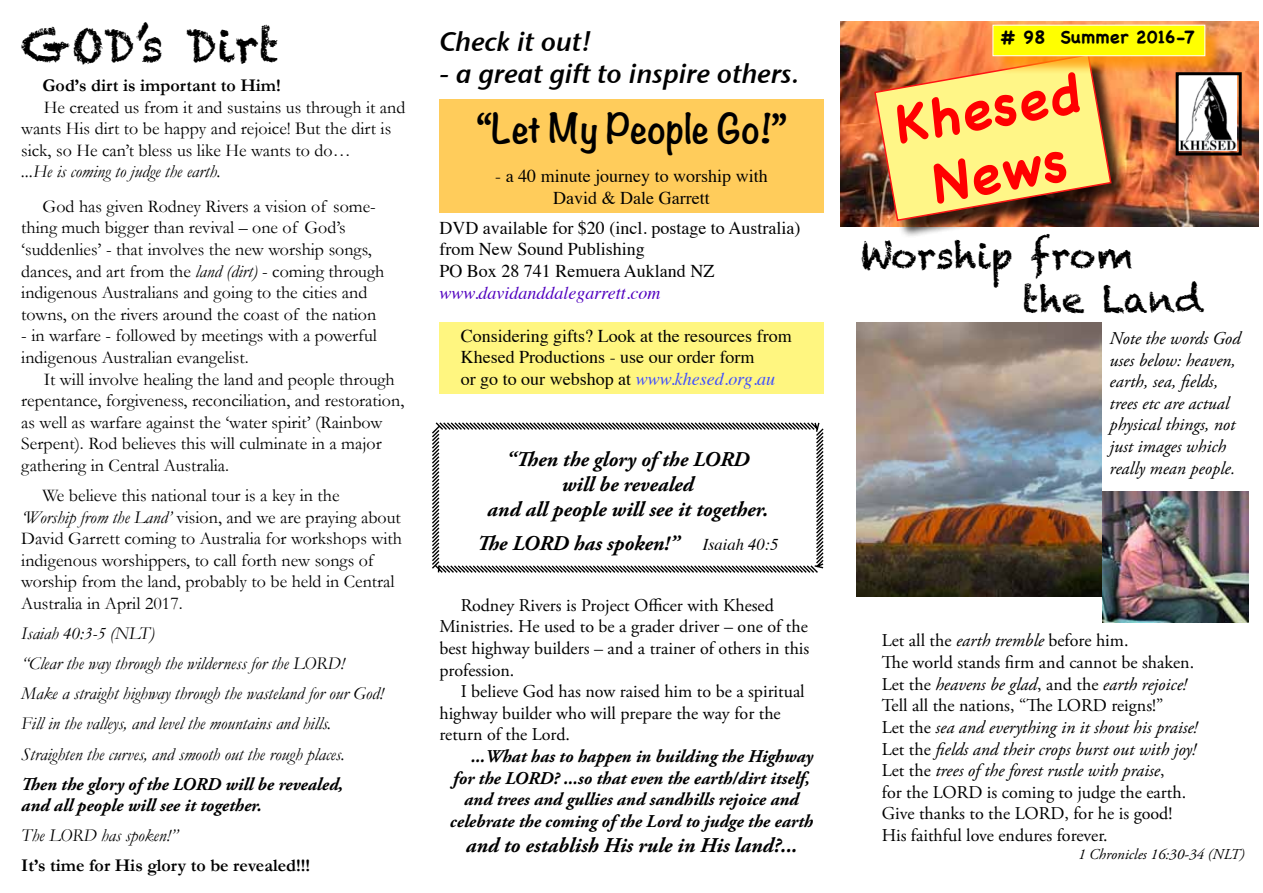
<style>
.page{position:relative;width:1263px;height:893px;background:#fff}
.page>*{position:absolute;margin:0;border:0;box-sizing:border-box;transform-origin:0 0}
.t1{font:700 54px/64.8px "Chalkboard";color:#f00;text-align:center}
.t2{font:45px "Chalkduster";color:#000}
.t3{font:36px/43.2px "Chalkduster";color:#000}
.t4{font:700 36px "Noteworthy";color:#000}
.t5{font:27px "Stone Sans Sem OSITCTT Semi Ita";color:#000}
.t6{font:italic 700 21px/25.2px "Adobe Garamond Pro";color:#000;text-align:center}
.t7{font:18px/21.6px "Garamond";color:#000}
.t8{font:18px/21.6px "Adobe Garamond Pro";color:#000}
.t9{font:italic 18px/30.2px "Garamond";color:#000}
.t10{font:18px/21.6px "Times";color:#000}
.t11{font:italic 700 18px/21.6px "Adobe Garamond Pro";color:#000}
.t12{font:italic 18px/21.6px "Adobe Garamond Pro";color:#000}
.t13{font:700 18px "Garamond";color:#000}
.t14{font:italic 18px "Times";color:#5100bf}
.t15{font:700 18px "Chalkboard";color:#000}
.t16{font:italic 15px "Adobe Garamond Pro";color:#000}
.s1{font-style:italic}
.s2{font-style:italic;color:#404eff}
.s3{font-family:"Times";font-weight:400;font-size:16.5px}
</style>
<div class="page">
<img style="left:856px;top:322px;width:245px;height:274px">
<img style="left:840px;top:21px;width:418px;height:206px">
<div style="left:876px;top:56px;width:253px;height:182px;background:#000;opacity:.75"></div>
<svg style="left:873px;top:53px;width:239px;height:169px;background:#dbbf69"></svg>
<div style="left:995px;top:27px;width:228px;height:47px;background:#ff9400;opacity:.75"></div>
<div style="left:993px;top:25px;width:212px;height:31px;background:#ff0"></div>
<img style="left:1180px;top:76px;width:56px;height:75px">
<div style="left:1176px;top:72px;width:66px;height:84px;border:3px solid #000"></div>
<img style="left:1103px;top:492px;width:145px;height:130px">
<svg style="left:432px;top:422px;width:392px;height:151px"></svg>
<div style="left:439px;top:99px;width:384px;height:114px;background:#ffcc5b"></div>
<div style="left:439px;top:322px;width:384px;height:72px;background:#fff680"></div>
<h2 class="t2" style="left:21px;top:19px;width:260px">GOD’s Dirt</h2>
<p class="t13" style="left:43px;top:75px;width:240px">God’s dirt is important to Him!</p>
<p class="t7" style="left:21px;top:96px;width:386px;text-indent:22px">He created us from it and sustains us through it and wants His dirt to be happy and rejoice! But the dirt is sick, so He can’t bless us like He wants to do…</p>
<p class="t9" style="left:21px;top:156px;width:201px">...He is coming to judge the earth.</p>
<p class="t7" style="left:21px;top:195px;width:365px;text-indent:21px">God has given Rodney Rivers a vision of some&shy;thing much bigger than revival – one of God’s ‘suddenlies’ - that involves the new worship songs, dances, and art from the <span class="s1">land (dirt)</span> - coming through indigenous Australians and going to the cities and towns, on the rivers around the coast of the nation</p>
<p class="t7" style="left:21px;top:325px;width:357px">- in warfare - followed by meetings with a powerful indigenous Australian evangelist.</p>
<p class="t7" style="left:21px;top:368px;width:384px;text-indent:22px">It will involve healing the land and people through repentance, forgiveness, reconciliation, and restoration, as well as warfare against the ‘water spirit’ (Rainbow Serpent). Rod believes this will culminate in a major gathering in Central Australia.</p>
<p class="t7" style="left:21px;top:484px;width:382px;text-indent:21px">We believe this national tour is a key in the<br><span class="s1">‘Worship from the Land’</span> vision, and we are praying about David Garrett coming to Australia for workshops with indigenous worshippers, to call forth new songs of worship from the land, probably to be held in Central Australia in April 2017.</p>
<p class="t9" style="left:21px;top:618px;width:364px">Isaiah 40:3-5 (NLT)<br>“Clear the way through the wilderness for the LORD!<br>Make a straight highway through the wasteland for our God!<br>Fill in the valleys, and level the mountains and hills.<br>Straighten the curves, and smooth out the rough places.</p>
<p class="t11" style="left:21px;top:773px;width:323px">Then the glory of the LORD will be revealed, and all people will see it together.</p>
<p class="t9" style="left:21px;top:820px;width:158px">The LORD has spoken!”</p>
<p class="t13" style="left:21px;top:855px;width:290px">It’s time for His glory to be revealed!!!</p>
<h3 class="t5" style="left:439px;top:25px;width:154px">Check it out!</h3>
<h3 class="t5" style="left:439px;top:58px;width:362px">- a great gift to inspire others.</h3>
<h3 class="t4" style="left:477px;top:97px;width:310px">“Let My People Go!”</h3>
<p class="t10" style="left:495px;top:164px;width:274px;text-align:center">- a 40 minute journey to worship with<br>David &amp; Dale Garrett</p>
<p class="t10" style="left:439px;top:215px;width:362px">DVD available for $20 (incl. postage to Australia) from New Sound Publishing<br>PO Box 28 741 Remuera Aukland NZ</p>
<p class="t14" style="left:439px;top:277px;width:223px">www.davidanddalegarrett.com</p>
<p class="t10" style="left:461px;top:323px;width:332px">Considering gifts? Look at the resources from<br>Khesed Productions - use our order form<br>or go to our webshop at <span class="s2">www.khesed.org.au</span></p>
<p class="t6" style="left:487px;top:447px;width:282px">“Then the glory of the LORD will be revealed<br>and all people will see it together.</p>
<p class="t6" style="left:477px;top:531px;width:303px">The LORD has spoken!” <span class="s3">Isaiah 40:5</span></p>
<p class="t8" style="left:439px;top:595px;width:371px;text-indent:21px">Rodney Rivers is Project Officer with Khesed Ministries. He used to be a grader driver – one of the best highway builders – and a trainer of others in this profession.</p>
<p class="t8" style="left:439px;top:681px;width:367px;text-indent:21px">I believe God has now raised him to be a spiritual highway builder who will prepare the way for the return of the Lord.</p>
<p class="t11" style="left:471px;top:746px;width:344px">...What has to happen in building the Highway</p>
<p class="t11" style="left:453px;top:767px;width:358px">for the LORD? ...so that even the earth/dirt itself,</p>
<p class="t11" style="left:464px;top:789px;width:336px">and trees and gullies and sandhills rejoice and</p>
<p class="t11" style="left:450px;top:811px;width:365px">celebrate the coming of the Lord to judge the earth</p>
<p class="t6" style="left:466px;top:833px;width:333px">and to establish His rule in His land?...</p>
<p class="t15" style="left:1000px;top:26px;width:196px"># 98 Summer 2016-7</p>
<h1 class="t1" style="left:889px;top:93px;width:189px;rotate:-10deg">Khesed<br>News</h1>
<h3 class="t3" style="left:1022px;top:234px;width:182px;text-indent:-162px">Worship from the Land</h3>
<p class="t12" style="left:1109px;top:328px;width:133px">Note the words God uses below: heaven, earth, sea, fields, trees etc are actual physical things, not just images which really mean people.</p>
<p class="t8" style="left:882px;top:631px;width:317px">Let all the <span class="s1">earth tremble</span> before him.<br>The world stands firm and cannot be shaken.<br>Let the <span class="s1">heavens be glad</span>, and the <span class="s1">earth rejoice!<br></span>Tell all the nations, “The LORD reigns!”<br>Let the <span class="s1">sea and everything in it shout his praise!<br></span>Let the <span class="s1">fields and their crops burst out with joy!<br></span>Let the <span class="s1">trees of the forest rustle with praise</span>,<br>for the LORD is coming to judge the earth.<br>Give thanks to the LORD, for he is good!<br>His faithful love endures forever.</p>
<p class="t16" style="left:1078px;top:845px;width:168px">1 Chronicles 16:30-34 (NLT)</p>
</div>
